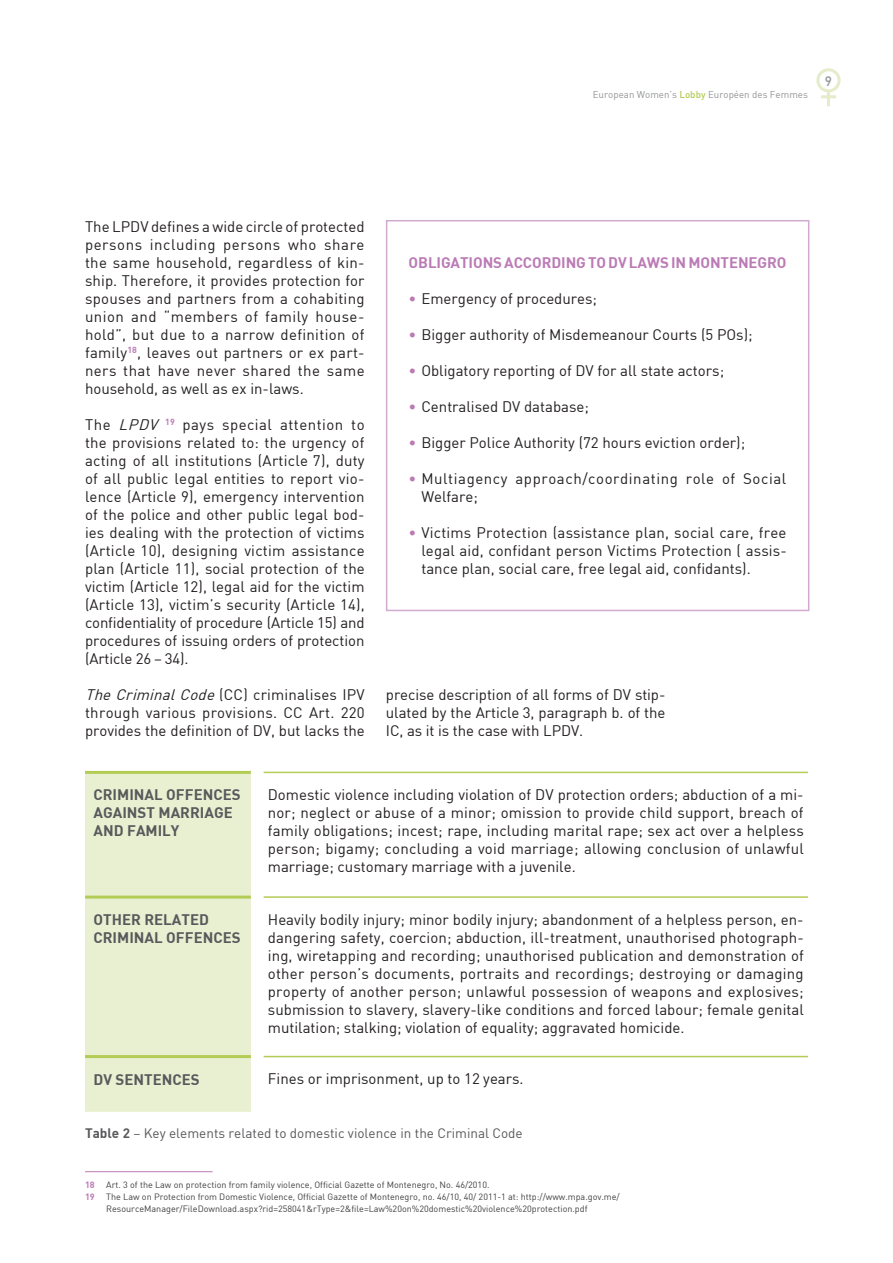
<style>
.page{position:relative;width:893px;height:1263px;background:#fff}
.page>*{position:absolute;margin:0;border:0;box-sizing:border-box;transform-origin:0 0}
.t1{font:15px/18px "DIN";color:#231f20;text-align:justify}
.t2{font:15px/18px "DIN Bold";color:#58595b}
.t3{font:15px/18px "DIN";letter-spacing:.04em;color:#231f20}
.t4{font:15px "DIN Bold";letter-spacing:-.005em;color:#bb7bb5}
.t5{font:13.5px "DIN";color:#58595b}
.t6{font:500 13.5px "DIN";color:#939598}
.t7{font:9.75px "DIN";color:#939598}
.t8{font:9px/12px "DIN";color:#414042}
.t9{font:9px "DIN Bold";color:#bb7bb5}
.s1{font-weight:500;color:#b3cc56}
.s2{font-style:italic}
.s3{color:#bb7bb5}
.s4{font-family:"DIN Bold"}
</style>
<div class="page">
<div style="left:816px;top:68px;width:25px;height:24px;border:3px solid #e5ecc9;border-radius:50%"></div>
<hr style="left:821px;top:95px;width:15px;height:3px;background:#e5ecc9">
<hr style="left:827px;top:91px;width:3px;height:15px;background:#e5ecc9">
<hr style="left:85px;top:1171px;width:128px;height:1px;background:#bb7bb5">
<div style="left:386px;top:220px;width:423px;height:391px;border:2px solid #d1aad0"></div>
<div style="left:85px;top:774px;width:166px;height:338px;background:#e9efd1"></div>
<hr style="left:85px;top:771px;width:166px;height:3px;background:#b3cc56">
<hr style="left:85px;top:895px;width:166px;height:3px;background:#b3cc56">
<hr style="left:85px;top:1055px;width:166px;height:3px;background:#b3cc56">
<hr style="left:264px;top:772px;width:544px;height:1px;background:#b3cc56">
<hr style="left:264px;top:896px;width:544px;height:2px;background:#b3cc56">
<hr style="left:264px;top:1056px;width:544px;height:1px;background:#b3cc56">
<p class="t7" style="left:593px;top:89px;width:217px">European Women’s <span class="s1">Lobby</span> Européen des Femmes</p>
<p class="t6" style="left:825px;top:72px;width:9px">9</p>
<p class="t1" style="left:85px;top:218px;width:281px">The LPDV defines a wide circle of protected persons including persons who share the same household, regardless of kin&shy;ship. Therefore, it provides protection for spouses and partners from a cohabiting union and “members of family house&shy;hold”, but due to a narrow definition of family<sup>18</sup>, leaves out partners or ex part&shy;ners that have never shared the same household, as well as ex in-laws.</p>
<p class="t1" style="left:85px;top:416px;width:281px">The <span class="s2">LPDV</span> <sup>19</sup> pays special attention to the provisions related to: the urgency of acting of all institutions (Article 7), duty of all public legal entities to report vio&shy;lence (Article 9), emergency intervention of the police and other public legal bod&shy;ies dealing with the protection of victims (Article 10), designing victim assistance plan (Article 11), social protection of the victim (Article 12), legal aid for the victim (Article 13), victim’s security (Article 14), confidentiality of procedure (Article 15) and procedures of issuing orders of protection (Article 26 – 34).</p>
<p class="t1" style="left:85px;top:686px;width:281px"><span class="s2">TheCriminalCode</span>(CC) criminalises IPV through various provisions. CC Art. 220 provides the definition of DV, but lacks the</p>
<p class="t4" style="left:409px;top:253px;width:379px">OBLIGATIONS ACCORDING TO DV LAWS IN MONTENEGRO</p>
<p class="t1" style="left:409px;top:290px;width:190px"><span class="s3">•</span> Emergency of procedures;</p>
<p class="t1" style="left:409px;top:326px;width:345px"><span class="s3">•</span> Bigger authority of Misdemeanour Courts (5 POs);</p>
<p class="t1" style="left:409px;top:362px;width:317px"><span class="s3">•</span> Obligatory reporting of DV for all state actors;</p>
<p class="t1" style="left:409px;top:398px;width:182px"><span class="s3">•</span> Centralised DV database;</p>
<p class="t1" style="left:409px;top:434px;width:338px"><span class="s3">•</span> Bigger Police Authority (72 hours eviction order);</p>
<p class="t3" style="left:421px;top:470px;width:366px;text-indent:-13px"><span class="s3">•</span> Multiagency approach/coordinating role of Social<br>Welfare;</p>
<p class="t1" style="left:421px;top:524px;width:367px;text-indent:-13px"><span class="s3">•</span> Victims Protection (assistance plan, social care, free legal aid, confidant person Victims Protection ( assis&shy;tance plan, social care, free legal aid, confidants).</p>
<p class="t1" style="left:386px;top:686px;width:281px">precise description of all forms of DV stip&shy;ulated by the Article 3, paragraph b. of the IC, as it is the case with LPDV.</p>
<p class="t2" style="left:94px;top:785px;width:149px">CRIMINAL OFFENCES<br>AGAINST MARRIAGE<br>AND FAMILY</p>
<p class="t1" style="left:268px;top:785px;width:538px">Domestic violence including violation of DV protection orders; abduction of a mi&shy;nor; neglect or abuse of a minor; omission to provide child support, breach of family obligations; incest; rape, including marital rape; sex act over a helpless person; bigamy; concluding a void marriage; allowing conclusion of unlawful marriage; customary marriage with a juvenile.</p>
<p class="t2" style="left:94px;top:910px;width:149px">OTHER RELATED<br>CRIMINAL OFFENCES</p>
<p class="t1" style="left:268px;top:910px;width:538px">Heavily bodily injury; minor bodily injury; abandonment of a helpless person, en&shy;dangering safety, coercion; abduction, ill-treatment, unauthorised photograph&shy;ing, wiretapping and recording; unauthorised publication and demonstration of other person’s documents, portraits and recordings; destroying or damaging property of another person; unlawful possession of weapons and explosives; submission to slavery, slavery-like conditions and forced labour; female genital mutilation; stalking; violation of equality; aggravated homicide.</p>
<p class="t2" style="left:94px;top:1069px;width:108px">DV SENTENCES</p>
<p class="t1" style="left:268px;top:1069px;width:257px">Fines or imprisonment, up to 12 years.</p>
<p class="t5" style="left:85px;top:1124px;width:439px"><span class="s4">Table 2</span> – Key elements related to domestic violence in the Criminal Code</p>
<p class="t9" style="left:85px;top:1179px;width:11px">18</p>
<p class="t8" style="left:106px;top:1178px;width:385px">Art. 3 of the Law on protection from family violence, Official Gazette of Montenegro, No. 46/2010.</p>
<p class="t9" style="left:85px;top:1191px;width:11px">19</p>
<p class="t8" style="left:106px;top:1190px;width:515px">The Law on Protection from Domestic Violence, Official Gazette of Montenegro, no. 46/10, 40/ 2011-1 at: http://www.mpa.gov.me/<br>ResourceManager/FileDownload.aspx?rid=258041&amp;rType=2&amp;file=Law%20on%20domestic%20violence%20protection.pdf</p>
</div>
